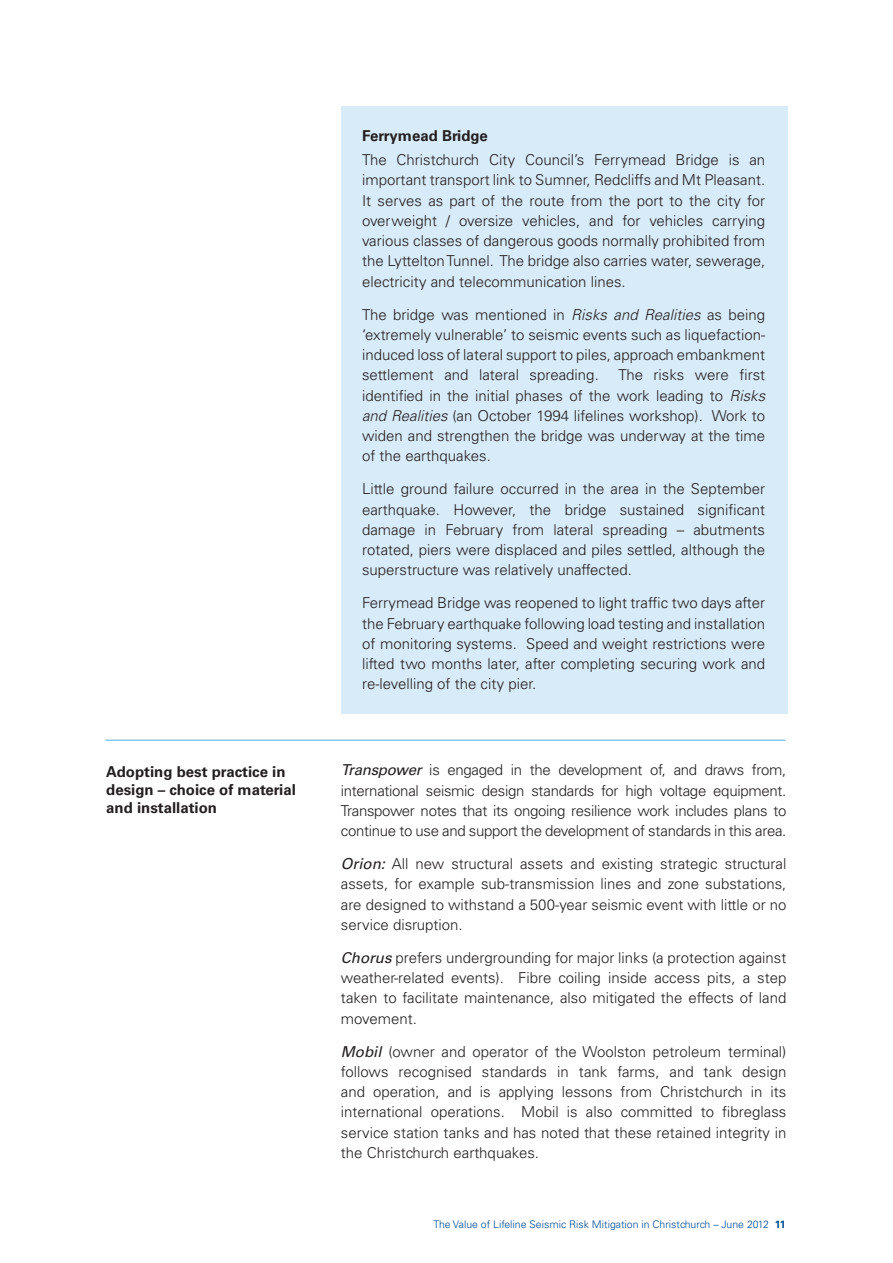
<style>
.page{position:relative;width:893px;height:1263px;background:#fff}
.page>*{position:absolute;margin:0;border:0;box-sizing:border-box;transform-origin:0 0}
.t1{font:300 15px/20.2px "Univers LT Std";color:#231f20;text-align:justify}
.t2{font:700 15px/18px "Univers LT Std";color:#231f20}
.t3{font:300 10.5px "Univers LT Std";color:#004990}
.s1{font-style:italic}
.s2{font-weight:400;font-style:italic}
.s3{font-weight:700}
</style>
<div class="page">
<div style="left:341px;top:107px;width:446px;height:607px;background:#d8ebf9"></div>
<hr style="left:105px;top:739px;width:680px;height:2px;background:#85c9ef">
<p class="t2" style="left:106px;top:764px;width:191px">Adopting best practice in design – choice of material and installation</p>
<p class="t2" style="left:362px;top:127px;width:127px">Ferrymead Bridge</p>
<p class="t1" style="left:362px;top:151px;width:405px">The Christchurch City Council’s Ferrymead Bridge is an important transport link to Sumner, Redcliffs and Mt Pleasant.<br>It serves as part of the route from the port to the city for overweight / oversize vehicles, and for vehicles carrying various classes of dangerous goods normally prohibited from the Lyttelton Tunnel. The bridge also carries water, sewerage, electricity and telecommunication lines.</p>
<p class="t1" style="left:362px;top:305px;width:405px">The bridge was mentioned in <span class="s1">Risks and Realities</span> as being ‘extremely vulnerable’ to seismic events such as liquefaction&shy;induced loss of lateral support to piles, approach embankment settlement and lateral spreading.</p>
<p class="t1" style="left:362px;top:366px;width:405px;text-indent:256px">The risks were first identified in the initial phases of the work leading to <span class="s1">Risks and Realities</span> (an October 1994 lifelines workshop). Work to widen and strengthen the bridge was underway at the time of the earthquakes.</p>
<p class="t1" style="left:362px;top:480px;width:405px">Little ground failure occurred in the area in the September earthquake. However, the bridge sustained significant damage in February from lateral spreading – abutments rotated, piers were displaced and piles settled, although the superstructure was relatively unaffected.</p>
<p class="t1" style="left:362px;top:594px;width:405px">Ferrymead Bridge was reopened to light traffic two days after the February earthquake following load testing and installation of monitoring systems. Speed and weight restrictions were lifted two months later, after completing securing work and re-levelling of the city pier.</p>
<p class="t1" style="left:341px;top:761px;width:447px"><span class="s2">Transpower</span> is engaged in the development of, and draws from, international seismic design standards for high voltage equipment.<br>Transpower notes that its ongoing resilience work includes plans to continue to use and support the development of standards in this area.</p>
<p class="t1" style="left:341px;top:855px;width:447px"><span class="s2">Orion:</span> All new structural assets and existing strategic structural assets, for example sub-transmission lines and zone substations, are designed to withstand a 500-year seismic event with little or no service disruption.</p>
<p class="t1" style="left:341px;top:948px;width:447px"><span class="s2">Chorus</span> prefers undergrounding for major links (a protection against weather-related events). Fibre coiling inside access pits, a step taken to facilitate maintenance, also mitigated the effects of land movement.</p>
<p class="t1" style="left:341px;top:1042px;width:447px"><span class="s2">Mobil</span> (owner and operator of the Woolston petroleum terminal) follows recognised standards in tank farms, and tank design and operation, and is applying lessons from Christchurch in its international operations. Mobil is also committed to fibreglass service station tanks and has noted that these retained integrity in the Christchurch earthquakes.</p>
<p class="t3" style="left:433px;top:1219px;width:353px">The Value of Lifeline Seismic Risk Mitigation in Christchurch – June 2012 <span class="s3">11</span></p>
</div>
